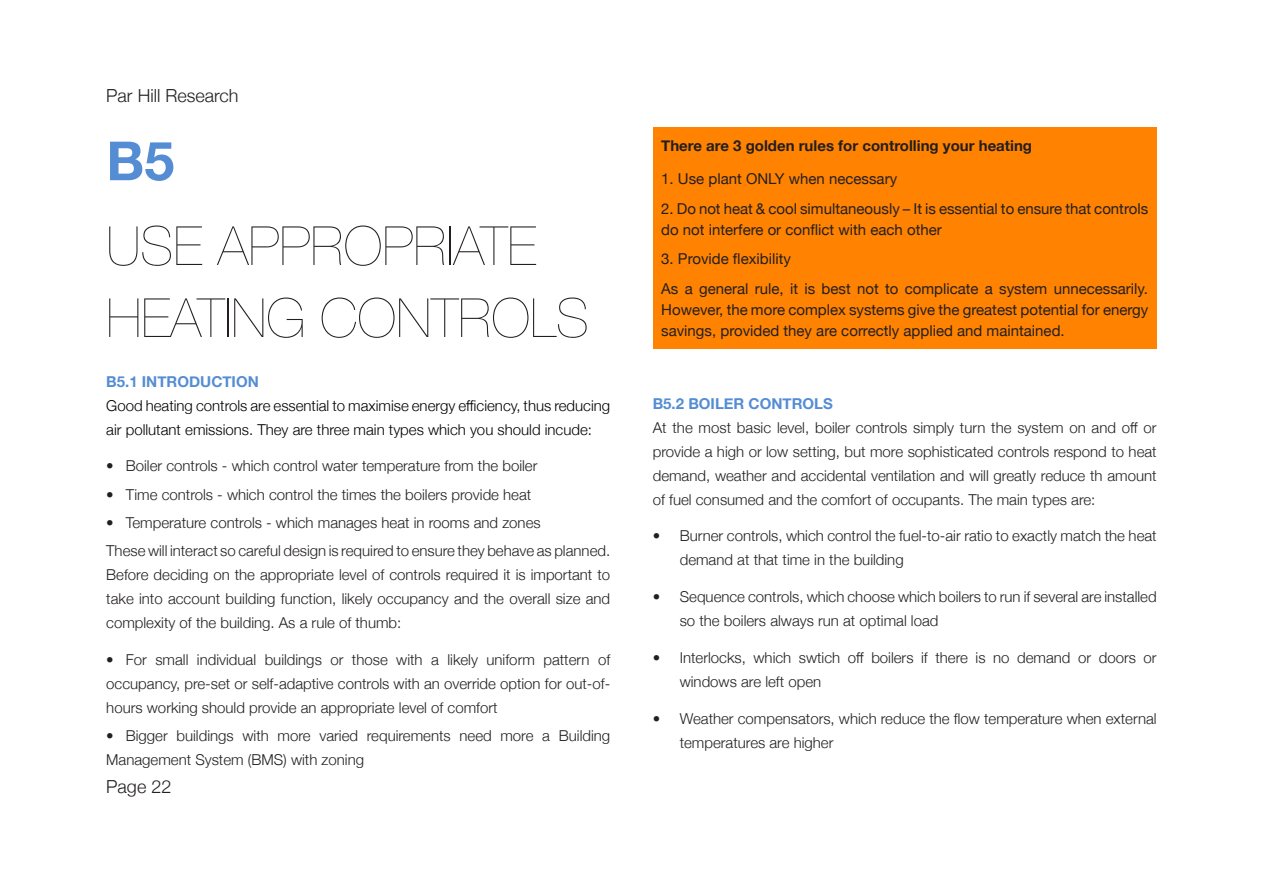
<style>
.page{position:relative;width:1263px;height:893px;background:#fff}
.page>*{position:absolute;margin:0;border:0;box-sizing:border-box;transform-origin:0 0}
.Factsheet_Title{font:200 54px/72px "Helvetica Neue";color:#231f20}
.Factsheet_Title_Numb{font:700 54px "Helvetica Neue";color:#548dd4}
.t1{font:300 18px "Helvetica Neue";color:#231f20}
.PHR_Body{font:300 15px/24px "Helvetica Neue";color:#231f20}
.PHR_Key_information{font:15px/21px "Helvetica Neue";color:#231f20}
.PHR_Body-2{font:300 15px/24px "Helvetica Neue";color:#000}
.PHR_Key_information-2{font:700 15px "Helvetica Neue";color:#231f20}
.PHR_Para_head{font:700 15px "Helvetica Neue";color:#548dd4}
</style>
<div class="page">
<div style="left:653px;top:128px;width:504px;height:221px;background:#ff8200"></div>
<p class="t1" style="left:106px;top:82px;width:134px">Par Hill Research</p>
<p class="Factsheet_Title_Numb" style="left:106px;top:119px;width:70px">B5</p>
<p class="Factsheet_Title" style="left:106px;top:208px;width:484px">USE APPROPRIATE<br>HEATING CONTROLS</p>
<p class="PHR_Para_head" style="left:106px;top:369px;width:154px">B5.1 INTRODUCTION</p>
<p class="PHR_Body-2" style="left:106px;top:392px;width:505px">Good heating controls are essential to maximise energy efficiency, thus reducing air pollutant emissions. They are three main types which you should incude:</p>
<p class="PHR_Body" style="left:106px;top:453px;width:433px">• Boiler controls - which control water temperature from the boiler</p>
<p class="PHR_Body" style="left:106px;top:481px;width:426px">• Time controls - which control the times the boilers provide heat</p>
<p class="PHR_Body" style="left:106px;top:510px;width:436px">• Temperature controls - which manages heat in rooms and zones</p>
<p class="PHR_Body" style="left:106px;top:538px;width:505px;text-align:justify">These will interact so careful design is required to ensure they behave as planned.<br>Before deciding on the appropriate level of controls required it is important to take into account building function, likely occupancy and the overall size and complexity of the building. As a rule of thumb:</p>
<p class="PHR_Body" style="left:106px;top:647px;width:505px;text-align:justify">• For small individual buildings or those with a likely uniform pattern of occupancy, pre-set or self-adaptive controls with an override option for out-of&shy;hours working should provide an appropriate level of comfort</p>
<p class="PHR_Body" style="left:106px;top:723px;width:505px">• Bigger buildings with more varied requirements need more a Building<br>Management System (BMS) with zoning</p>
<p class="t1" style="left:106px;top:772px;width:67px">Page 22</p>
<p class="PHR_Key_information-2" style="left:661px;top:134px;width:372px">There are 3 golden rules for controlling your heating</p>
<p class="PHR_Key_information" style="left:661px;top:169px;width:237px">1. Use plant ONLY when necessary</p>
<p class="PHR_Key_information" style="left:661px;top:199px;width:488px">2. Do not heat &amp; cool simultaneously – It is essential to ensure that controls do not interfere or conflict with each other</p>
<p class="PHR_Key_information" style="left:661px;top:249px;width:131px">3. Provide flexibility</p>
<p class="PHR_Key_information" style="left:661px;top:279px;width:488px;text-align:justify">As a general rule, it is best not to complicate a system unnecessarily.<br>However, the more complex systems give the greatest potential for energy savings, provided they are correctly applied and maintained.</p>
<p class="PHR_Para_head" style="left:653px;top:391px;width:182px">B5.2 BOILER CONTROLS</p>
<p class="PHR_Body" style="left:653px;top:414px;width:505px;text-align:justify">At the most basic level, boiler controls simply turn the system on and off or provide a high or low setting, but more sophisticated controls respond to heat demand, weather and accidental ventilation and will greatly reduce th amount of fuel consumed and the comfort of occupants. The main types are:</p>
<p class="PHR_Body" style="left:680px;top:523px;width:478px;text-indent:-27px">• Burner controls, which control the fuel-to-air ratio to exactly match the heat demand at that time in the building</p>
<p class="PHR_Body" style="left:680px;top:584px;width:478px;text-indent:-27px">• Sequence controls, which choose which boilers to run if several are installed so the boilers always run at optimal load</p>
<p class="PHR_Body" style="left:680px;top:645px;width:478px;text-indent:-27px">• Interlocks, which swtich off boilers if there is no demand or doors or windows are left open</p>
<p class="PHR_Body" style="left:680px;top:705px;width:478px;text-indent:-27px">• Weather compensators, which reduce the flow temperature when external temperatures are higher</p>
</div>
